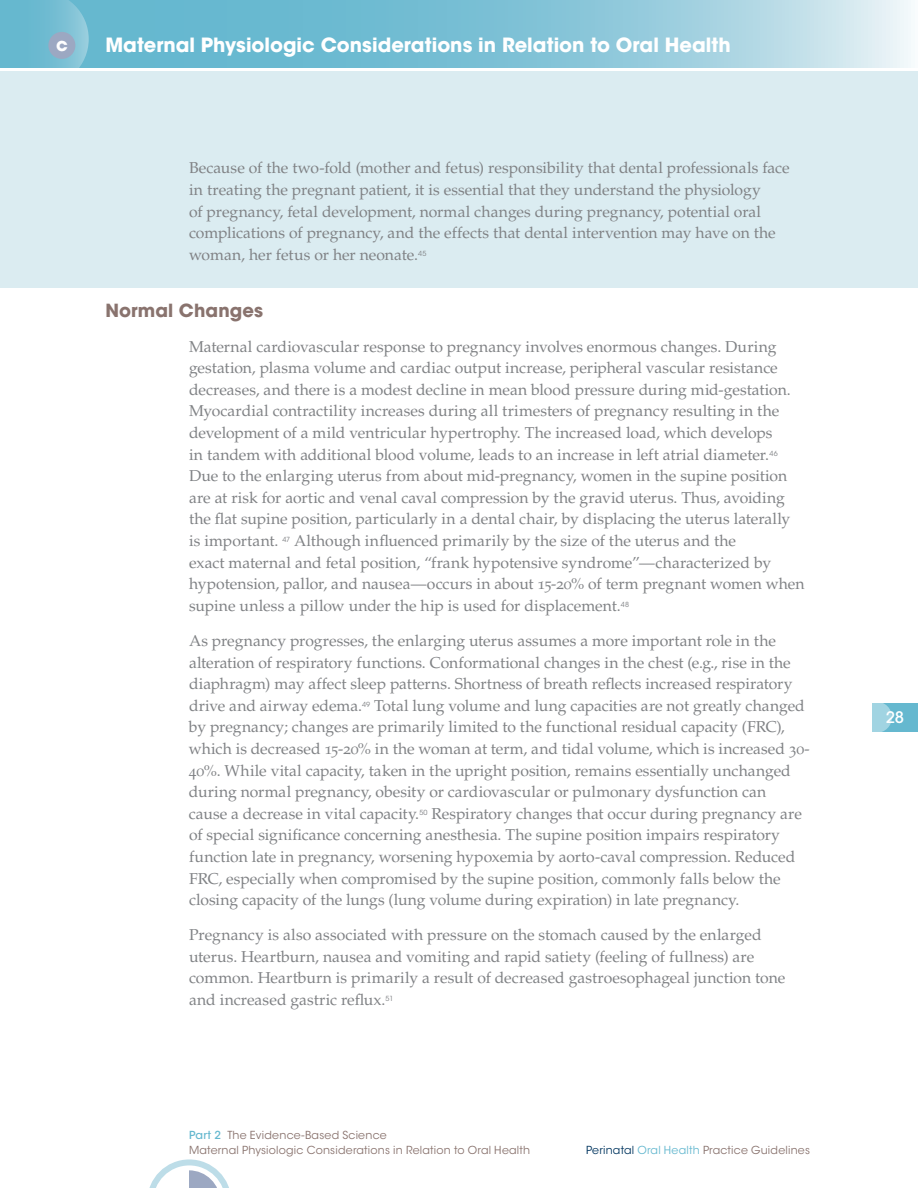
<style>
.page{position:relative;width:918px;height:1188px;background:#fff}
.page>*{position:absolute;margin:0;border:0;box-sizing:border-box;transform-origin:0 0}
.t1{font:700 19.5px "ITC Avant Garde Std";color:#fff}
.t2{font:700 18px "ITC Avant Garde Std";letter-spacing:.005em;color:#89736e}
.t3{font:700 18px "ITC Avant Garde Std";color:#fff}
.t4{font:15.75px/21.6px "Palatino LT Std";color:#808285}
.t5{font:500 15.75px "ITC Avant Garde Std";color:#fff}
.t6{font:10.95px/15px "ITC Avant Garde Std";letter-spacing:.02em;color:#89736e}
.t7{font:7.05px "ITC Avant Garde Std";letter-spacing:.02em;color:#808285}
.s1{font-weight:500;color:#65b8cf}
.s2{color:#00355f}
.s3{color:#65b8cf}
</style>
<div class="page">
<div style="left:0;top:71px;width:918px;height:216px;background:#dbecf1"></div>
<div style="left:872px;top:703px;width:46px;height:28px;background:#65b8cf"></div>
<svg style="left:872px;top:703px;width:20px;height:28px"></svg>
<svg style="left:89px;top:0;width:822px;height:68px;background:#8bc7da"></svg>
<svg style="left:0;top:0;width:89px;height:68px;background:#70bcd1"></svg>
<div style="left:48px;top:32px;width:27px;height:27px;background:#9ca8c2;border-radius:50%"></div>
<svg style="left:149px;top:1159px;width:80px;height:29px"></svg>
<p class="t3" style="left:56px;top:32px;width:13px">c</p>
<p class="t1" style="left:105px;top:32px;width:627px">Maternal Physiologic Considerations in Relation to Oral Health</p>
<p class="t4" style="left:189px;top:158px;width:602px">Because of the two-fold (mother and fetus) responsibility that dental professionals face in treating the pregnant patient, it is essential that they understand the physiology<br>of pregnancy, fetal development, normal changes during pregnancy, potential oral complications of pregnancy, and the effects that dental intervention may have on the woman, her fetus or her neonate.</p>
<p class="t7" style="left:418px;top:249px;width:10px">45</p>
<p class="t2" style="left:105px;top:298px;width:159px">Normal Changes</p>
<p class="t4" style="left:189px;top:336px;width:603px">Maternal cardiovascular response to pregnancy involves enormous changes. During gestation, plasma volume and cardiac output increase, peripheral vascular resistance decreases, and there is a modest decline in mean blood pressure during mid-gestation.<br>Myocardial contractility increases during all trimesters of pregnancy resulting in the development of a mild ventricular hypertrophy. The increased load, which develops<br>in tandem with additional blood volume, leads to an increase in left atrial diameter.</p>
<p class="t7" style="left:770px;top:449px;width:10px">46</p>
<p class="t4" style="left:189px;top:465px;width:603px">Due to the enlarging uterus from about mid-pregnancy, women in the supine position are at risk for aortic and venal caval compression by the gravid uterus. Thus, avoiding the flat supine position, particularly in a dental chair, by displacing the uterus laterally is important.</p>
<p class="t4" style="left:189px;top:530px;width:617px;text-indent:105px">Although influenced primarily by the size of the uterus and the<br>exact maternal and fetal position, “frank hypotensive syndrome”—characterized by hypotension, pallor, and nausea—occurs in about 15-20% of term pregnant women when supine unless a pillow under the hip is used for displacement.</p>
<p class="t7" style="left:282px;top:535px;width:9px">47</p>
<p class="t7" style="left:621px;top:600px;width:10px">48</p>
<p class="t4" style="left:189px;top:630px;width:605px">As pregnancy progresses, the enlarging uterus assumes a more important role in the alteration of respiratory functions. Conformational changes in the chest (e.g., rise in the diaphragm) may affect sleep patterns. Shortness of breath reflects increased respiratory drive and airway edema.</p>
<p class="t4" style="left:189px;top:695px;width:622px;text-indent:185px">Total lung volume and lung capacities are not greatly changed by pregnancy; changes are primarily limited to the functional residual capacity (FRC), which is decreased 15-20% in the woman at term, and tidal volume, which is increased 30- 40%. While vital capacity, taken in the upright position, remains essentially unchanged during normal pregnancy, obesity or cardiovascular or pulmonary dysfunction can<br>cause a decrease in vital capacity.</p>
<p class="t7" style="left:362px;top:700px;width:10px">49</p>
<p class="t4" style="left:189px;top:803px;width:614px;text-indent:243px">Respiratory changes that occur during pregnancy are of special significance concerning anesthesia. The supine position impairs respiratory function late in pregnancy, worsening hypoxemia by aorto-caval compression. Reduced FRC, especially when compromised by the supine position, commonly falls below the closing capacity of the lungs (lung volume during expiration) in late pregnancy.</p>
<p class="t4" style="left:189px;top:924px;width:598px">Pregnancy is also associated with pressure on the stomach caused by the enlarged uterus. Heartburn, nausea and vomiting and rapid satiety (feeling of fullness) are common. Heartburn is primarily a result of decreased gastroesophageal junction tone and increased gastric reflux.</p>
<p class="t7" style="left:419px;top:808px;width:10px">50</p>
<p class="t7" style="left:386px;top:994px;width:9px">51</p>
<p class="t6" style="left:189px;top:1127px;width:343px"><span class="s1">Part 2</span> The Evidence-Based Science<br>Maternal Physiologic Considerations in Relation to Oral Health</p>
<p class="t6" style="left:586px;top:1142px;width:225px"><span class="s2">Perinatal</span> <span class="s3">Oral Health</span> Practice Guidelines</p>
<p class="t5" style="left:886px;top:707px;width:20px">28</p>
</div>
